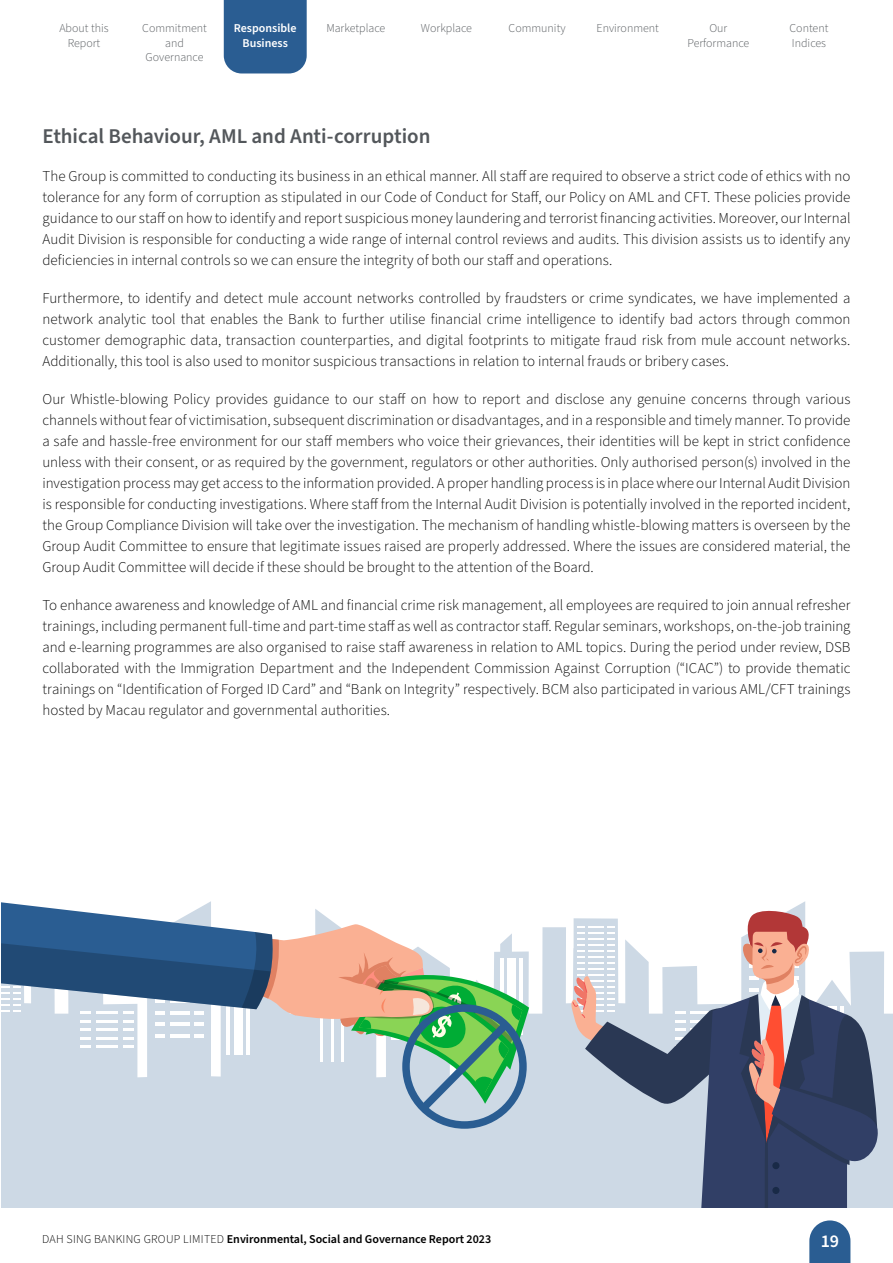
<style>
.page{position:relative;width:893px;height:1263px;background:#fff}
.page>*{position:absolute;margin:0;border:0;box-sizing:border-box;transform-origin:0 0}
.t1{font:600 21px "Source Sans Pro";letter-spacing:-.005em;color:#53575b}
.t2{font:600 18px "Source Sans Pro";color:#fff}
.t3{font:300 15px/21px "Source Sans Pro";color:#000;text-align:justify}
.t4{font:300 12px/14.4px "Source Sans Pro";color:#53575b;text-align:center}
.t5{font:600 12px "Source Sans Pro";color:#000}
.t6{font:600 12px/14.4px "Source Sans Pro";color:#fff;text-align:center}
.s1{font-weight:300}
</style>
<div class="page">
<div style="left:224px;top:0;width:83px;height:73px;background:#2a5d92"></div>
<svg style="left:809px;top:1220px;width:41px;height:43px;background:#43709e"></svg>
<svg style="left:300px;top:901px;width:593px;height:306px;background:#d4dee8"></svg>
<div style="left:1px;top:1119px;width:299px;height:88px;background:#cdd9e5"></div>
<svg style="left:571px;top:907px;width:308px;height:300px"></svg>
<svg style="left:1px;top:901px;width:528px;height:218px"></svg>
<div style="left:402px;top:1004px;width:125px;height:125px;border:8px solid #2a5d92;border-radius:50%"></div>
<p class="t4" style="left:59px;top:22px;width:51px">About this<br>Report</p>
<p class="t4" style="left:789px;top:22px;width:40px;text-align:left">Content<br>Indices</p>
<p class="t4" style="left:326px;top:22px;width:61px">Marketplace</p>
<p class="t4" style="left:421px;top:22px;width:53px">Workplace</p>
<p class="t4" style="left:509px;top:22px;width:58px">Community</p>
<p class="t4" style="left:596px;top:22px;width:64px">Environment</p>
<p class="t4" style="left:687px;top:22px;width:63px">Our<br>Performance</p>
<p class="t6" style="left:234px;top:22px;width:64px">Responsible<br>Business</p>
<p class="t4" style="left:142px;top:22px;width:66px">Commitment and<br>Governance</p>
<h1 class="t1" style="left:43px;top:122px;width:389px">Ethical Behaviour, AML and Anti-corruption</h1>
<p class="t3" style="left:43px;top:166px;width:809px">The Group is committed to conducting its business in an ethical manner. All staff are required to observe a strict code of ethics with no tolerance for any form of corruption as stipulated in our Code of Conduct for Staff, our Policy on AML and CFT. These policies provide guidance to our staff on how to identify and report suspicious money laundering and terrorist financing activities. Moreover, our Internal Audit Division is responsible for conducting a wide range of internal control reviews and audits. This division assists us to identify any deficiencies in internal controls so we can ensure the integrity of both our staff and operations.</p>
<p class="t3" style="left:43px;top:288px;width:809px">Furthermore, to identify and detect mule account networks controlled by fraudsters or crime syndicates, we have implemented a network analytic tool that enables the Bank to further utilise financial crime intelligence to identify bad actors through common customer demographic data, transaction counterparties, and digital footprints to mitigate fraud risk from mule account networks.<br>Additionally, this tool is also used to monitor suspicious transactions in relation to internal frauds or bribery cases.</p>
<p class="t3" style="left:43px;top:389px;width:809px">Our Whistle-blowing Policy provides guidance to our staff on how to report and disclose any genuine concerns through various channels without fear of victimisation, subsequent discrimination or disadvantages, and in a responsible and timely manner. To provide a safe and hassle-free environment for our staff members who voice their grievances, their identities will be kept in strict confidence unless with their consent, or as required by the government, regulators or other authorities. Only authorised person(s) involved in the investigation process may get access to the information provided. A proper handling process is in place where our Internal Audit Division is responsible for conducting investigations. Where staff from the Internal Audit Division is potentially involved in the reported incident, the Group Compliance Division will take over the investigation. The mechanism of handling whistle-blowing matters is overseen by the Group Audit Committee to ensure that legitimate issues raised are properly addressed. Where the issues are considered material, the Group Audit Committee will decide if these should be brought to the attention of the Board.</p>
<p class="t3" style="left:43px;top:595px;width:809px">To enhance awareness and knowledge of AML and financial crime risk management, all employees are required to join annual refresher trainings, including permanent full-time and part-time staff as well as contractor staff. Regular seminars, workshops, on-the-job training and e-learning programmes are also organised to raise staff awareness in relation to AML topics. During the period under review, DSB collaborated with the Immigration Department and the Independent Commission Against Corruption (“ICAC”) to provide thematic trainings on “Identification of Forged ID Card” and “Bank on Integrity” respectively. BCM also participated in various AML/CFT trainings hosted by Macau regulator and governmental authorities.</p>
<p class="t5" style="left:42px;top:1230px;width:451px"><span class="s1">DAH SING BANKING GROUP LIMITED</span> Environmental, Social and Governance Report 2023</p>
<p class="t2" style="left:821px;top:1229px;width:20px">19</p>
</div>
